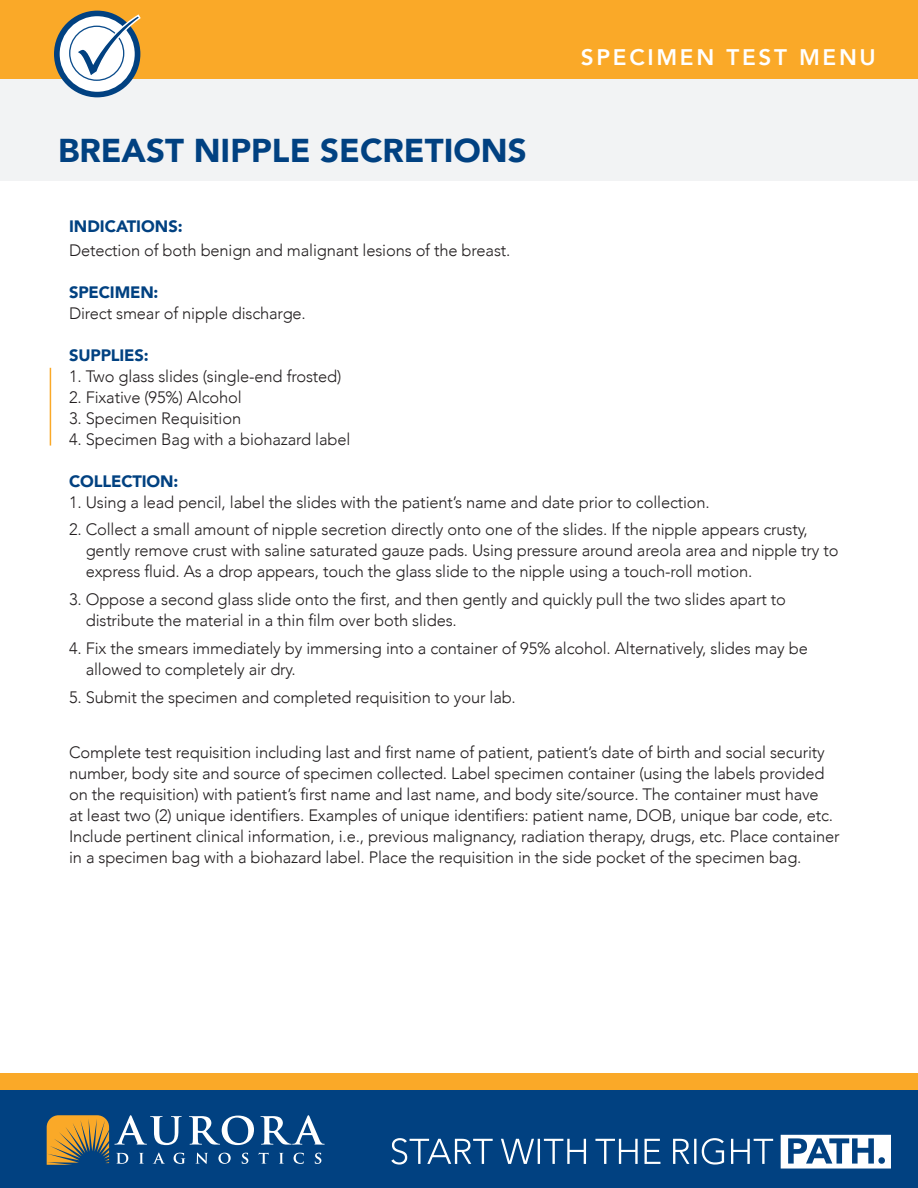
<style>
.page{position:relative;width:918px;height:1188px;background:#fff}
.page>*{position:absolute;margin:0;border:0;box-sizing:border-box;transform-origin:0 0}
.t1{font:900 33px "Avenir";color:#014181}
.t2{font:800 22.5px "Avenir";letter-spacing:.12em;color:#fff}
.t3{font:300 16.5px/21px "Avenir";letter-spacing:-.01em;color:#231f20}
.t4{font:900 16.5px "Avenir";letter-spacing:-.01em;color:#014181}
</style>
<div class="page">
<div style="left:0;top:78px;width:918px;height:102px;background:#f2f3f4"></div>
<div style="left:0;top:0;width:918px;height:78px;background:#faa928"></div>
<div style="left:0;top:1074px;width:918px;height:17px;background:#faa928"></div>
<div style="left:0;top:1091px;width:918px;height:97px;background:#014181"></div>
<svg style="left:673px;top:1138px;width:100px;height:27px"></svg>
<svg style="left:595px;top:1139px;width:65px;height:25px"></svg>
<svg style="left:501px;top:1139px;width:85px;height:25px"></svg>
<svg style="left:391px;top:1138px;width:102px;height:27px"></svg>
<svg style="left:781px;top:1135px;width:110px;height:34px"></svg>
<svg style="left:47px;top:1115px;width:278px;height:50px"></svg>
<div style="left:54px;top:11px;width:86px;height:86px;background:#014181;border-radius:50%"></div>
<div style="left:60px;top:16px;width:75px;height:76px;background:#fff;border-radius:50%"></div>
<svg style="left:73px;top:13px;width:69px;height:67px"></svg>
<hr style="left:50px;top:368px;width:1px;height:78px;background:#faa928">
<h2 class="t1" style="left:58px;top:122px;width:470px">BREAST NIPPLE SECRETIONS</h2>
<h1 class="t2" style="left:581px;top:40px;width:297px">SPECIMEN TEST MENU</h1>
<h3 class="t4" style="left:69px;top:212px;width:115px">INDICATIONS:</h3>
<p class="t3" style="left:69px;top:240px;width:443px">Detection of both benign and malignant lesions of the breast.</p>
<h3 class="t4" style="left:69px;top:278px;width:91px">SPECIMEN:</h3>
<p class="t3" style="left:69px;top:303px;width:238px">Direct smear of nipple discharge.</p>
<h3 class="t4" style="left:69px;top:341px;width:81px">SUPPLIES:</h3>
<p class="t3" style="left:69px;top:366px;width:274px">1. Two glass slides (single-end frosted)</p>
<p class="t3" style="left:69px;top:387px;width:174px">2. Fixative (95%) Alcohol</p>
<p class="t3" style="left:69px;top:408px;width:174px">3. Specimen Requisition</p>
<p class="t3" style="left:69px;top:429px;width:283px">4. Specimen Bag with a biohazard label</p>
<h3 class="t4" style="left:69px;top:467px;width:111px">COLLECTION:</h3>
<p class="t3" style="left:69px;top:492px;width:642px">1. Using a lead pencil, label the slides with the patient’s name and date prior to collection.</p>
<p class="t3" style="left:86px;top:519px;width:754px;text-indent:-17px">2. Collect a small amount of nipple secretion directly onto one of the slides. If the nipple appears crusty, gently remove crust with saline saturated gauze pads. Using pressure around areola area and nipple try to express fluid. As a drop appears, touch the glass slide to the nipple using a touch-roll motion.</p>
<p class="t3" style="left:86px;top:589px;width:702px;text-indent:-17px">3. Oppose a second glass slide onto the first, and then gently and quickly pull the two slides apart to distribute the material in a thin film over both slides.</p>
<p class="t3" style="left:86px;top:638px;width:724px;text-indent:-17px">4. Fix the smears immediately by immersing into a container of 95% alcohol. Alternatively, slides may be allowed to completely air dry.</p>
<p class="t3" style="left:69px;top:687px;width:448px">5. Submit the specimen and completed requisition to your lab.</p>
<p class="t3" style="left:69px;top:742px;width:772px">Complete test requisition including last and first name of patient, patient’s date of birth and social security number, body site and source of specimen collected. Label specimen container (using the labels provided on the requisition) with patient’s first name and last name, and body site/source. The container must have<br>at least two (2) unique identifiers. Examples of unique identifiers: patient name, DOB, unique bar code, etc.<br>Include pertinent clinical information, i.e., previous malignancy, radiation therapy, drugs, etc. Place container in a specimen bag with a biohazard label. Place the requisition in the side pocket of the specimen bag.</p>
</div>
